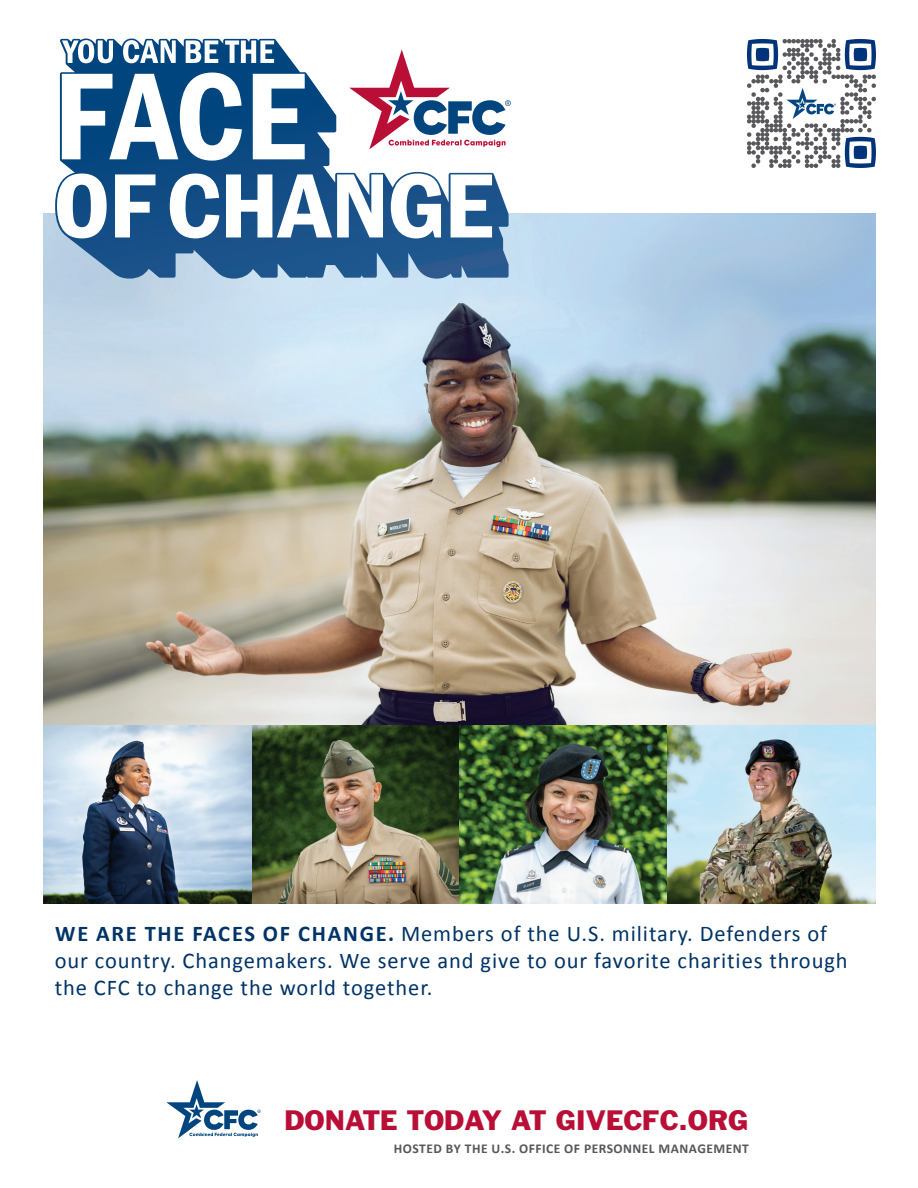
<style>
.page{position:relative;width:918px;height:1188px;background:#fff}
.page>*{position:absolute;margin:0;border:0;box-sizing:border-box;transform-origin:0 0}
.t1{font:25.95px "Franklin Gothic Std";color:#b90f36}
.t2{font:22.5px/27px "Calibri";letter-spacing:.04em;color:#036}
.t3{font:700 13.5px "Calibri";letter-spacing:.035em;color:#57585a}
.s1{font-weight:700}
</style>
<div class="page">
<img style="left:44px;top:213px;width:832px;height:512px">
<img style="left:252px;top:725px;width:207px;height:179px">
<svg style="left:44px;top:725px;width:208px;height:179px;background:#9ba9b6"></svg>
<img style="left:459px;top:725px;width:209px;height:179px">
<img style="left:668px;top:725px;width:208px;height:179px">
<svg style="left:62px;top:73px;width:180px;height:88px"></svg>
<svg style="left:271px;top:74px;width:34px;height:85px"></svg>
<svg style="left:57px;top:174px;width:50px;height:64px"></svg>
<svg style="left:115px;top:174px;width:41px;height:63px"></svg>
<svg style="left:170px;top:174px;width:49px;height:64px"></svg>
<svg style="left:226px;top:174px;width:157px;height:63px"></svg>
<svg style="left:391px;top:174px;width:50px;height:64px"></svg>
<svg style="left:451px;top:174px;width:41px;height:63px"></svg>
<svg style="left:62px;top:39px;width:114px;height:24px"></svg>
<svg style="left:186px;top:40px;width:32px;height:23px"></svg>
<svg style="left:225px;top:40px;width:49px;height:23px"></svg>
<svg style="left:349px;top:50px;width:162px;height:99px"></svg>
<img style="left:747px;top:39px;width:129px;height:129px">
<svg style="left:166px;top:1080px;width:95px;height:58px"></svg>
<p class="t2" style="left:55px;top:919px;width:795px"><span class="s1">WE ARE THE FACES OF CHANGE.</span> Members of the U.S. military. Defenders of our country. Changemakers. We serve and give to our favorite charities through the CFC to change the world together.</p>
<p class="t1" style="left:284px;top:1104px;width:466px">DONATE TODAY AT GIVECFC.ORG</p>
<p class="t3" style="left:394px;top:1139px;width:356px">HOSTED BY THE U.S. OFFICE OF PERSONNEL MANAGEMENT</p>
</div>
